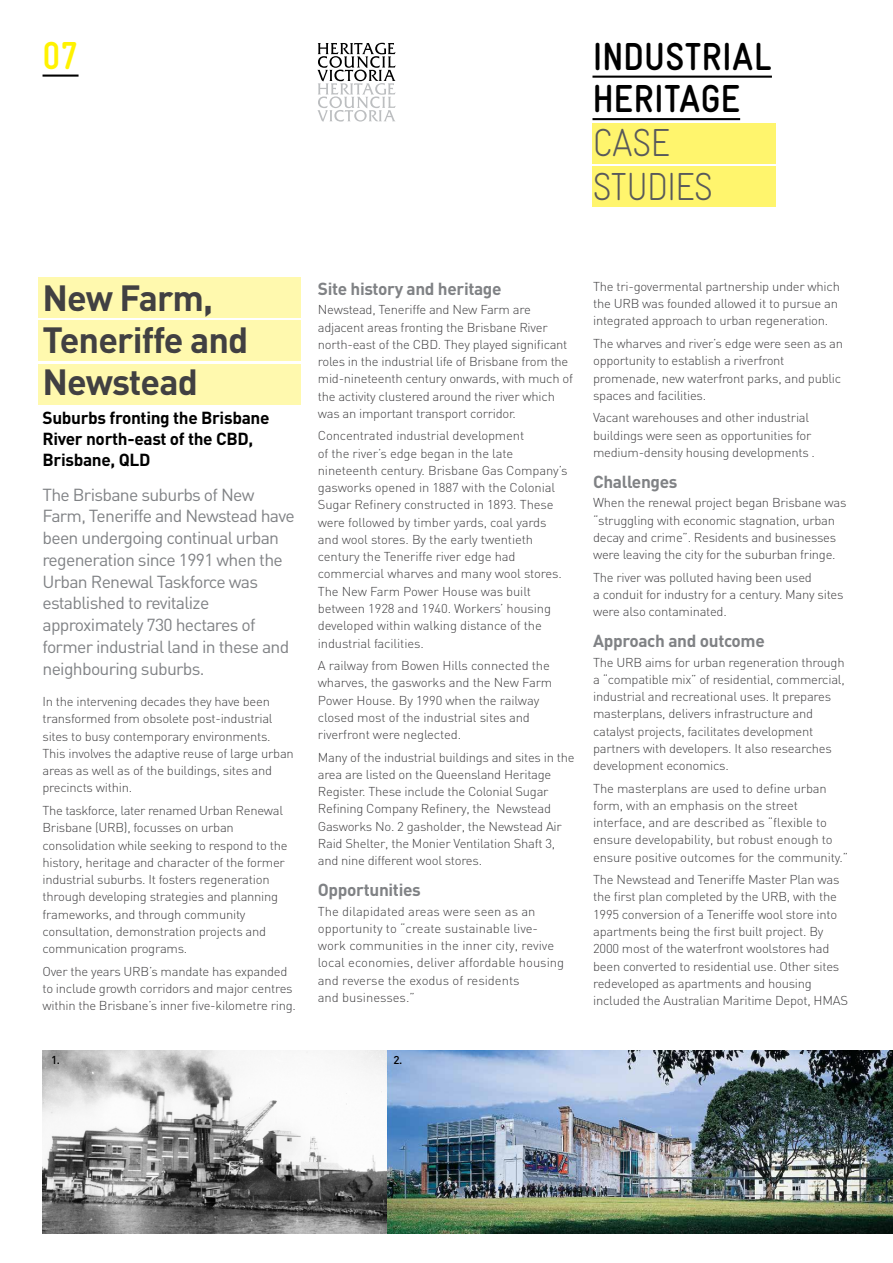
<style>
.page{position:relative;width:893px;height:1263px;background:#fff}
.page>*{position:absolute;margin:0;border:0;box-sizing:border-box;transform-origin:0 0}
.t1{font:700 39.15px/42.5px "Gravur Condensed";letter-spacing:-.005em;color:#000}
.t2{font:300 39.15px/43.5px "Gravur Condensed";letter-spacing:-.035em;color:#58595b}
.t3{font:700 39.15px "Gravur Condensed";color:#fff200}
.t4{font:700 36px/42px "DIN";letter-spacing:-.025em;color:#414042}
.t5{font:17.25px/21.8px "DIN";letter-spacing:-.04em;color:#808285}
.t6{font:700 17.25px "DIN";letter-spacing:-.02em;color:#808285}
.t7{font:700 17.25px/21px "DIN";letter-spacing:-.02em;color:#000}
.t8{font:300 12.75px/17.2px "DIN";letter-spacing:-.02em;color:#414042}
.t9{font:300 12.75px/17.2px "DIN";color:#414042}
.t10{font:11.25px "DIN Medium";color:#000}
</style>
<div class="page">
<div style="left:38px;top:277px;width:262px;height:41px;background:#fff9ae"></div>
<div style="left:38px;top:364px;width:262px;height:40px;background:#fff9ae"></div>
<div style="left:38px;top:321px;width:262px;height:40px;background:#fff9ae"></div>
<hr style="left:43px;top:75px;width:36px;height:2px;background:#000">
<img style="left:43px;top:1050px;width:850px;height:183px">
<svg style="left:317px;top:43px;width:79px;height:79px"></svg>
<hr style="left:592px;top:76px;width:180px;height:2px;background:#000">
<hr style="left:592px;top:118px;width:148px;height:2px;background:#000">
<div style="left:592px;top:123px;width:184px;height:40px;background:#fff56d"></div>
<div style="left:592px;top:167px;width:184px;height:40px;background:#fff56d"></div>
<h1 class="t3" style="left:43px;top:34px;width:38px">07</h1>
<h1 class="t1" style="left:592px;top:35px;width:181px">INDUSTRIAL<br>HERITAGE</h1>
<h1 class="t2" style="left:592px;top:121px;width:122px">CASE<br>STUDIES</h1>
<h2 class="t4" style="left:43px;top:275px;width:207px">New Farm,<br>Teneriffe and<br>Newstead</h2>
<h3 class="t7" style="left:43px;top:407px;width:228px">Suburbs fronting the Brisbane<br>River north-east of the CBD,<br>Brisbane, QLD</h3>
<p class="t5" style="left:43px;top:483px;width:254px">The Brisbane suburbs of New<br>Farm, Teneriffe and Newstead have been undergoing continual urban regeneration since 1991 when the<br>Urban Renewal Taskforce was established to revitalize approximately 730 hectares of former industrial land in these and neighbouring suburbs.</p>
<p class="t8" style="left:43px;top:693px;width:253px">In the intervening decades they have been transformed from obsolete post-industrial sites to busy contemporary environments.<br>This involves the adaptive reuse of large urban areas as well as of the buildings, sites and precincts within.</p>
<p class="t8" style="left:43px;top:802px;width:247px">The taskforce, later renamed Urban Renewal Brisbane (URB), focusses on urban consolidation while seeking to respond to the history, heritage and character of the former industrial suburbs. It fosters regeneration through developing strategies and planning frameworks, and through community consultation, demonstration projects and communication programs.</p>
<p class="t8" style="left:43px;top:962px;width:255px">Over the years URB’s mandate has expanded to include growth corridors and major centres within the Brisbane’s inner five-kilometre ring.</p>
<h3 class="t6" style="left:318px;top:277px;width:185px">Site history and heritage</h3>
<p class="t8" style="left:318px;top:301px;width:257px">Newstead, Teneriffe and New Farm are adjacent areas fronting the Brisbane River north-east of the CBD. They played significant roles in the industrial life of Brisbane from the mid-nineteenth century onwards, with much of the activity clustered around the river which was an important transport corridor.</p>
<p class="t8" style="left:318px;top:427px;width:251px">Concentrated industrial development<br>of the river’s edge began in the late nineteenth century. Brisbane Gas Company’s gasworks opened in 1887 with the Colonial Sugar Refinery constructed in 1893. These were followed by timber yards, coal yards and wool stores. By the early twentieth century the Teneriffe river edge had commercial wharves and many wool stores.<br>The New Farm Power House was built between 1928 and 1940. Workers’ housing developed within walking distance of the industrial facilities.</p>
<p class="t8" style="left:318px;top:657px;width:236px">A railway from Bowen Hills connected the wharves, the gasworks and the New Farm Power House. By 1990 when the railway closed most of the industrial sites and riverfront were neglected.</p>
<p class="t8" style="left:318px;top:748px;width:258px">Many of the industrial buildings and sites in the area are listed on the Queensland Heritage Register. These include the Colonial Sugar Refining Company Refinery, the Newstead Gasworks No. 2 gasholder, the Newstead Air Raid Shelter, the Monier Ventilation Shaft 3, and nine different wool stores.</p>
<h3 class="t6" style="left:318px;top:879px;width:104px">Opportunities</h3>
<p class="t9" style="left:318px;top:902px;width:248px">The dilapidated areas were seen as an opportunity to “create sustainable live&shy;work communities in the inner city, revive local economies, deliver affordable housing and reverse the exodus of residents<br>and businesses.”</p>
<p class="t10" style="left:51px;top:1053px;width:10px">1.</p>
<p class="t10" style="left:394px;top:1053px;width:10px">2.</p>
<p class="t8" style="left:593px;top:278px;width:248px">The tri-govermental partnership under which the URB was founded allowed it to pursue an integrated approach to urban regeneration.</p>
<p class="t8" style="left:593px;top:335px;width:251px">The wharves and river’s edge were seen as an opportunity to establish a riverfront promenade, new waterfront parks, and public spaces and facilities.</p>
<p class="t8" style="left:593px;top:409px;width:223px">Vacant warehouses and other industrial buildings were seen as opportunities for medium-density housing developments .</p>
<h3 class="t6" style="left:593px;top:470px;width:86px">Challenges</h3>
<p class="t8" style="left:593px;top:494px;width:255px">When the renewal project began Brisbane was “struggling with economic stagnation, urban decay and crime”. Residents and businesses were leaving the city for the suburban fringe.</p>
<p class="t8" style="left:593px;top:568px;width:252px">The river was polluted having been used<br>a conduit for industry for a century. Many sites were also contaminated.</p>
<h3 class="t6" style="left:593px;top:630px;width:173px">Approach and outcome</h3>
<p class="t8" style="left:593px;top:653px;width:253px">The URB aims for urban regeneration through a “compatible mix” of residential, commercial, industrial and recreational uses. It prepares masterplans, delivers infrastructure and catalyst projects, facilitates development partners with developers. It also researches development economics.</p>
<p class="t8" style="left:593px;top:779px;width:256px">The masterplans are used to define urban form, with an emphasis on the street interface, and are described as “flexible to ensure developability, but robust enough to ensure positive outcomes for the community.”</p>
<p class="t8" style="left:593px;top:871px;width:256px">The Newstead and Teneriffe Master Plan was the first plan completed by the URB, with the 1995 conversion of a Teneriffe wool store into apartments being the first built project. By 2000 most of the waterfront woolstores had been converted to residential use. Other sites redeveloped as apartments and housing included the Australian Maritime Depot, HMAS</p>
</div>
